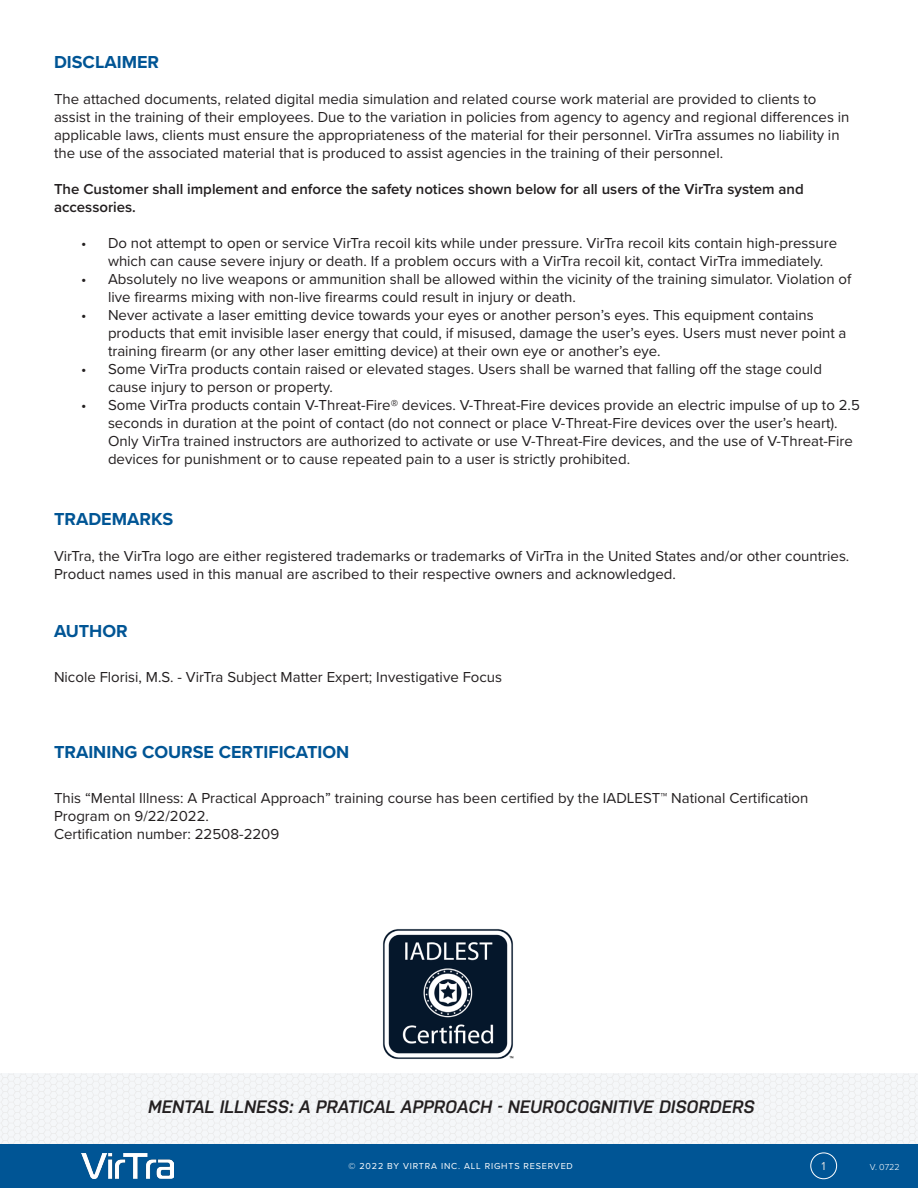
<style>
.page{position:relative;width:918px;height:1188px;background:#fff}
.page>*{position:absolute;margin:0;border:0;box-sizing:border-box;transform-origin:0 0}
.t1{font:italic 600 18px "Nudista";color:#231f20}
.CopyrightDisclaimerT{font:700 18px "Proxima Nova";color:#005595}
.t2{font:15px/18px "Proxima Nova";color:#231f20}
.t3{font:600 15px/18px "Proxima Nova";color:#231f20}
.t4{font:12px "Proxima Nova";color:#dcdddf}
.t5{font:300 9.3px "Proxima Nova";letter-spacing:.075em;color:#e6e7e8}
.t6{font:9px "Proxima Nova";letter-spacing:.09em;color:#fff}
.t7{font:300 9px "Proxima Nova";color:#fff}
</style>
<div class="page">
<svg style="left:0;top:1073px;width:918px;height:71px"></svg>
<div style="left:0;top:1144px;width:918px;height:44px;background:#005595"></div>
<img style="left:383px;top:929px;width:131px;height:130px">
<div style="left:810px;top:1153px;width:27px;height:26px;border:1px solid #fff;border-radius:50%"></div>
<img style="left:81px;top:1153px;width:92px;height:25px">
<p class="CopyrightDisclaimerT" style="left:54px;top:49px;width:107px">DISCLAIMER</p>
<p class="t2" style="left:54px;top:90px;width:797px">The attached documents, related digital media simulation and related course work material are provided to clients to assist in the training of their employees. Due to the variation in policies from agency to agency and regional differences in applicable laws, clients must ensure the appropriateness of the material for their personnel. VirTra assumes no liability in the use of the associated material that is produced to assist agencies in the training of their personnel.</p>
<p class="t3" style="left:54px;top:180px;width:751px">The Customer shall implement and enforce the safety notices shown below for all users of the VirTra system and accessories.</p>
<p class="t2" style="left:108px;top:234px;width:731px;text-indent:-27px">• Do not attempt to open or service VirTra recoil kits while under pressure. VirTra recoil kits contain high-pressure which can cause severe injury or death. If a problem occurs with a VirTra recoil kit, contact VirTra immediately.</p>
<p class="t2" style="left:108px;top:270px;width:745px;text-indent:-27px">• Absolutely no live weapons or ammunition shall be allowed within the vicinity of the training simulator. Violation of live firearms mixing with non-live firearms could result in injury or death.</p>
<p class="t2" style="left:108px;top:306px;width:740px;text-indent:-27px">• Never activate a laser emitting device towards your eyes or another person’s eyes. This equipment contains products that emit invisible laser energy that could, if misused, damage the user’s eyes. Users must never point a training firearm (or any other laser emitting device) at their own eye or another’s eye.</p>
<p class="t2" style="left:108px;top:360px;width:715px;text-indent:-27px">• Some VirTra products contain raised or elevated stages. Users shall be warned that falling off the stage could cause injury to person or property.</p>
<p class="t2" style="left:108px;top:396px;width:753px;text-indent:-27px">• Some VirTra products contain V-Threat-Fire® devices. V-Threat-Fire devices provide an electric impulse of up to 2.5 seconds in duration at the point of contact (do not connect or place V-Threat-Fire devices over the user’s heart).<br>Only VirTra trained instructors are authorized to activate or use V-Threat-Fire devices, and the use of V-Threat-Fire devices for punishment or to cause repeated pain to a user is strictly prohibited.</p>
<p class="CopyrightDisclaimerT" style="left:54px;top:506px;width:121px">TRADEMARKS</p>
<p class="t2" style="left:54px;top:547px;width:797px">VirTra, the VirTra logo are either registered trademarks or trademarks of VirTra in the United States and/or other countries.<br>Product names used in this manual are ascribed to their respective owners and acknowledged.</p>
<p class="CopyrightDisclaimerT" style="left:54px;top:618px;width:75px">AUTHOR</p>
<p class="t2" style="left:54px;top:667px;width:450px">Nicole Florisi, M.S. - VirTra Subject Matter Expert; Investigative Focus</p>
<p class="CopyrightDisclaimerT" style="left:54px;top:738px;width:297px">TRAINING COURSE CERTIFICATION</p>
<p class="t2" style="left:54px;top:788px;width:756px">This “Mental Illness: A Practical Approach” training course has been certified by the IADLEST™ National Certification<br>Program on 9/22/2022.<br>Certification number: 22508-2209</p>
<p class="t1" style="left:148px;top:1096px;width:608px">MENTAL ILLNESS: A PRATICAL APPROACH - NEUROCOGNITIVE DISORDERS</p>
<p class="t6" style="left:349px;top:1159px;width:226px">© 2022 BY VIRTRA INC. ALL RIGHTS RESERVED</p>
<p class="t5" style="left:349px;top:1164px;width:221px">© 2018 BY VIRTRA INC. ALL RIGHTS RESERVED</p>
<p class="t4" style="left:822px;top:1157px;width:6px">1</p>
<p class="t7" style="left:870px;top:1160px;width:31px">V. 0722</p>
</div>
